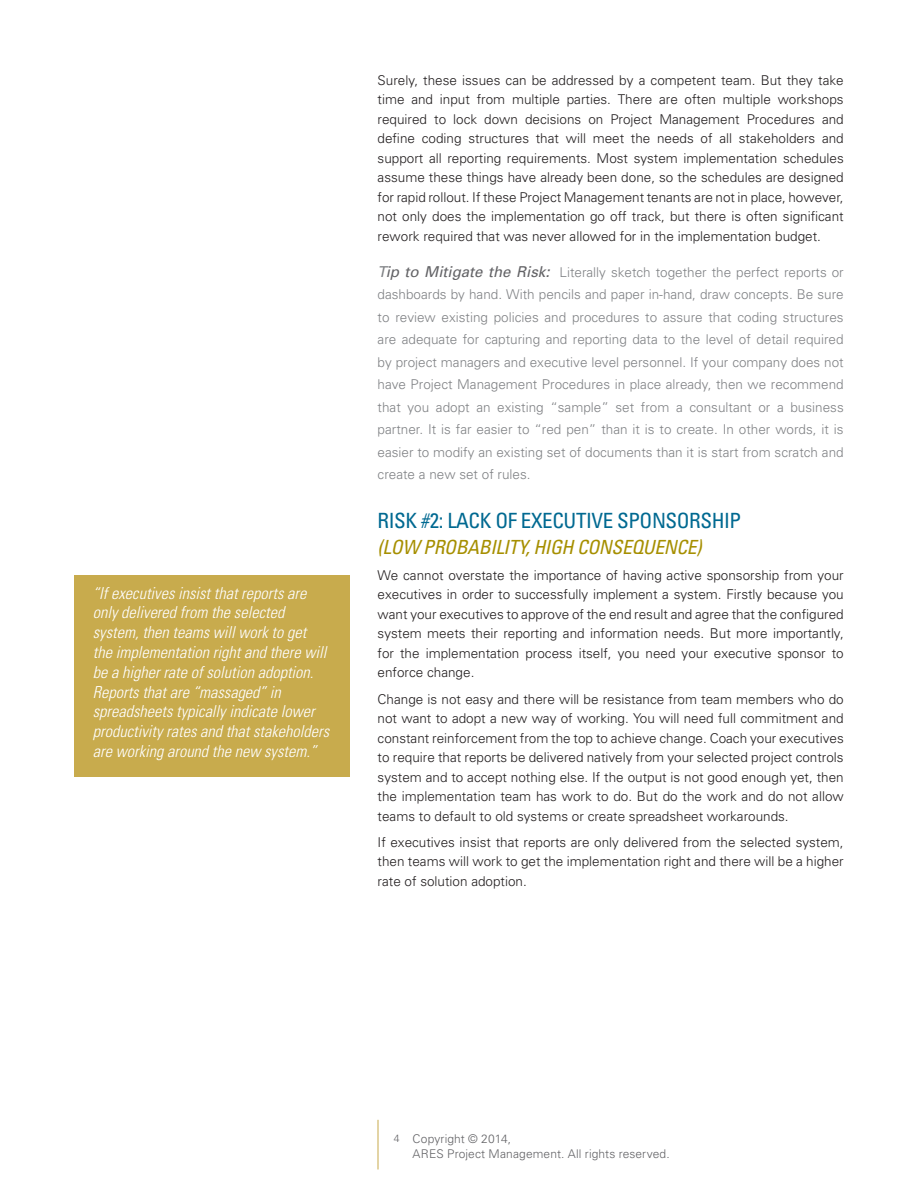
<style>
.page{position:relative;width:918px;height:1188px;background:#fff}
.page>*{position:absolute;margin:0;border:0;box-sizing:border-box;transform-origin:0 0}
.Sub_Titles{font:condensed 21px "Univers";letter-spacing:-.02em;color:#006991}
.prob_con{font:italic condensed 19.5px "Univers";letter-spacing:-.02em;color:#a68f01}
.quotes{font:italic 300 condensed 16.5px/19.8px "Univers";color:#fff}
.Main_Text{font:300 13.5px/19.5px "Univers";color:#231f20;text-align:justify}
.tips{font:300 13.5px/22.5px "Univers";color:#808285;text-align:justify}
.t1{font:300 12px/15.8px "Univers";letter-spacing:.01em;color:#636366}
.t2{font:300 10.5px "Univers";color:#636366}
.s1{font-weight:400;font-style:italic;font-size:15px}
.s2{font-weight:400;font-style:italic;font-size:15px;color:#636366}
</style>
<div class="page">
<hr style="left:378px;top:1120px;width:1px;height:49px;background:#c8ab4d">
<div style="left:74px;top:575px;width:276px;height:202px;background:#c8ab4d"></div>
<p class="quotes" style="left:93px;top:583px;width:238px">“If executives insist that reports are only delivered from the selected system, then teams will work to get the implementation right and there will be a higher rate of solution adoption.<br>Reports that are “massaged” in spreadsheets typically indicate lower productivity rates and that stakeholders are working around the new system.”</p>
<p class="Main_Text" style="left:378px;top:70px;width:468px">Surely, these issues can be addressed by a competent team. But they take time and input from multiple parties. There are often multiple workshops required to lock down decisions on Project Management Procedures and define coding structures that will meet the needs of all stakeholders and support all reporting requirements. Most system implementation schedules assume these things have already been done, so the schedules are designed for rapid rollout. If these Project Management tenants are not in place, however, not only does the implementation go off track, but there is often significant rework required that was never allowed for in the implementation budget.</p>
<p class="tips" style="left:378px;top:261px;width:468px"><span class="s1">T</span><span class="s2">ip to Mitigate the Risk:</span> Literally sketch together the perfect reports or dashboards by hand. With pencils and paper in-hand, draw concepts. Be sure to review existing policies and procedures to assure that coding structures are adequate for capturing and reporting data to the level of detail required by project managers and executive level personnel. If your company does not have Project Management Procedures in place already, then we recommend that you adopt an existing “sample” set from a consultant or a business partner. It is far easier to “red pen” than it is to create. In other words, it is easier to modify an existing set of documents than it is start from scratch and create a new set of rules.</p>
<p class="Sub_Titles" style="left:378px;top:507px;width:365px">RISK #2: LACK OF EXECUTIVE SPONSORSHIP</p>
<p class="prob_con" style="left:378px;top:534px;width:326px">(LOW PROBABILITY, HIGH CONSEQUENCE)</p>
<p class="Main_Text" style="left:378px;top:565px;width:468px">We cannot overstate the importance of having active sponsorship from your executives in order to successfully implement a system. Firstly because you want your executives to approve of the end result and agree that the configured system meets their reporting and information needs. But more importantly, for the implementation process itself, you need your executive sponsor to enforce change.</p>
<p class="Main_Text" style="left:378px;top:689px;width:468px">Change is not easy and there will be resistance from team members who do not want to adopt a new way of working. You will need full commitment and constant reinforcement from the top to achieve change. Coach your executives to require that reports be delivered natively from your selected project controls system and to accept nothing else. If the output is not good enough yet, then the implementation team has work to do. But do the work and do not allow teams to default to old systems or create spreadsheet workarounds.</p>
<p class="Main_Text" style="left:378px;top:832px;width:468px">If executives insist that reports are only delivered from the selected system, then teams will work to get the implementation right and there will be a higher rate of solution adoption.</p>
<p class="t2" style="left:394px;top:1132px;width:7px">4</p>
<p class="t1" style="left:412px;top:1131px;width:259px">Copyright © 2014,<br>ARES Project Management. All rights reserved.</p>
</div>
